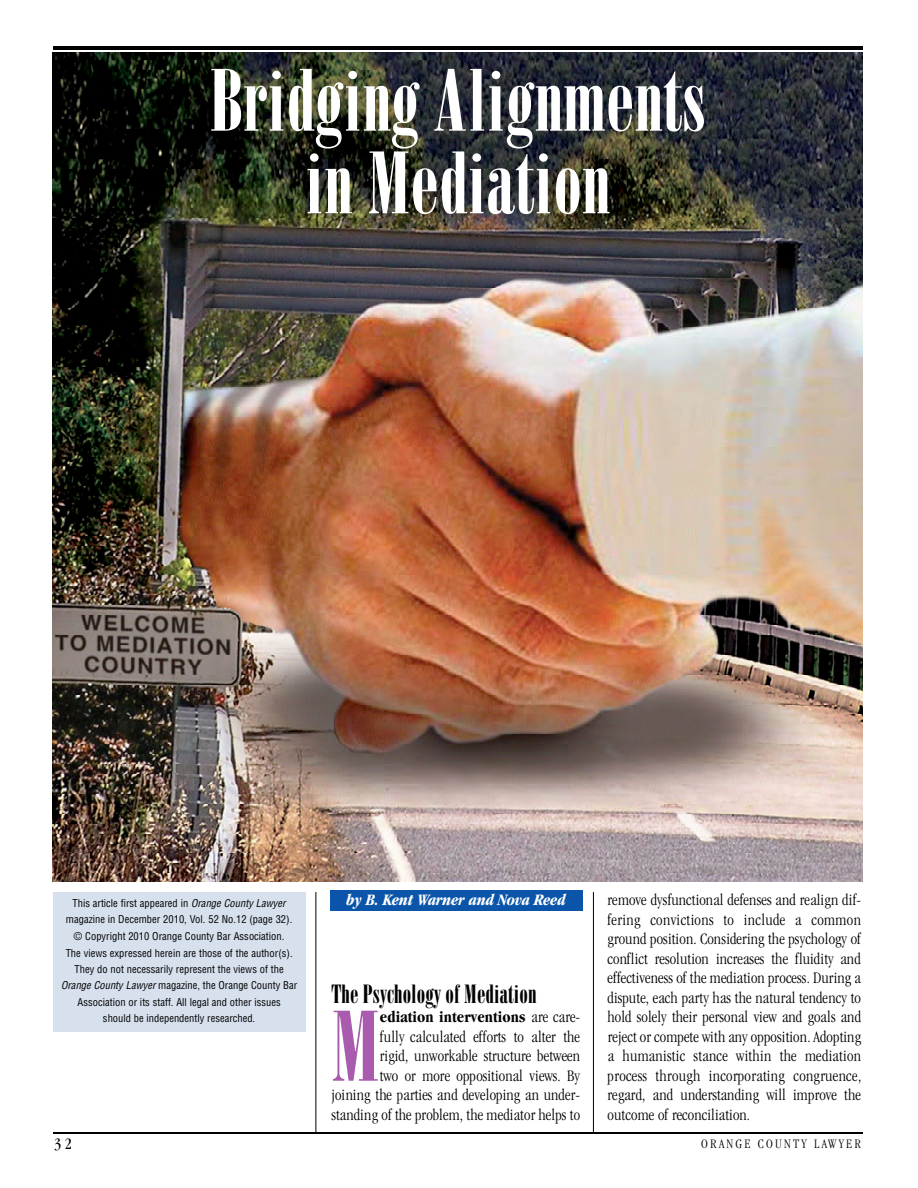
<style>
.page{position:relative;width:918px;height:1188px;background:#fff}
.page>*{position:absolute;margin:0;border:0;box-sizing:border-box;transform-origin:0 0}
.t1{font:96.9px "Bodoni Poster Compressed";color:#a95cad}
.t2{font:85.5px/82.7px "Bodoni Poster Compressed";color:#fff;text-align:center}
.t3{font:25.5px "Bodoni Poster Compressed";color:#000}
.t4{font:300 condensed 16.5px/19.5px "Garamond";letter-spacing:.005em;color:#000;text-align:right}
.t5{font:italic 700 condensed 16.5px "Garamond";letter-spacing:-.02em;color:#fff}
.t6{font:condensed 16.5px "Garamond";color:#000}
.t7{font:300 condensed 13.5px "Garamond";letter-spacing:.165em;color:#000}
.t8{font:condensed 10.5px/16.5px "Helvetica";color:#000;text-align:center}
.s1{font-style:italic}
.s2{font-weight:700}
</style>
<div class="page">
<img style="left:53px;top:53px;width:810px;height:828px">
<div style="left:330px;top:890px;width:253px;height:21px;background:#0a55aa"></div>
<hr style="left:53px;top:47px;width:810px;height:3px;background:#000">
<hr style="left:593px;top:892px;width:1px;height:241px;background:#000">
<hr style="left:53px;top:1132px;width:810px;height:1px;background:#000">
<hr style="left:316px;top:892px;width:1px;height:241px;background:#000">
<div style="left:53px;top:892px;width:253px;height:139px;background:#d7e1ee"></div>
<h2 class="t2" style="left:210px;top:67px;width:497px">Bridging Alignments in Mediation</h2>
<p class="t8" style="left:61px;top:896px;width:238px">This article first appeared in <span class="s1">Orange County Lawyer </span>magazine in December 2010, Vol. 52 No.12 (page 32). © Copyright 2010 Orange County Bar Association.<br>The views expressed herein are those of the author(s).<br>They do not necessarily represent the views of the <span class="s1">Orange County Lawyer</span> magazine, the Orange County Bar Association or its staff. All legal and other issues<br>should be independently researched.</p>
<p class="t5" style="left:346px;top:894px;width:221px">by B. Kent Warner and Nova Reed</p>
<h3 class="t3" style="left:332px;top:984px;width:207px">The Psychology of Mediation</h3>
<h1 class="t1" style="left:332px;top:1011px;width:50px">M</h1>
<p class="t4" style="left:331px;top:1008px;width:250px"><span class="s2">ediation interventions</span> are care-<br>fully calculated efforts to alter the<br>rigid, unworkable structure between<br>two or more oppositional views. By<br>joining the parties and developing an under&shy;standing of the problem, the mediator helps to</p>
<p class="t4" style="left:607px;top:891px;width:255px;text-align:justify">remove dysfunctional defenses and realign dif&shy;fering convictions to include a common ground position. Considering the psychology of conflict resolution increases the fluidity and effectiveness of the mediation process. During a dispute, each party has the natural tendency to hold solely their personal view and goals and reject or compete with any opposition. Adopting a humanistic stance within the mediation process through incorporating congruence, regard, and understanding will improve the outcome of reconciliation.</p>
<p class="t6" style="left:54px;top:1137px;width:19px">3 2</p>
<p class="t7" style="left:701px;top:1139px;width:162px">ORANGE COUNTY LAW Y E R</p>
</div>
